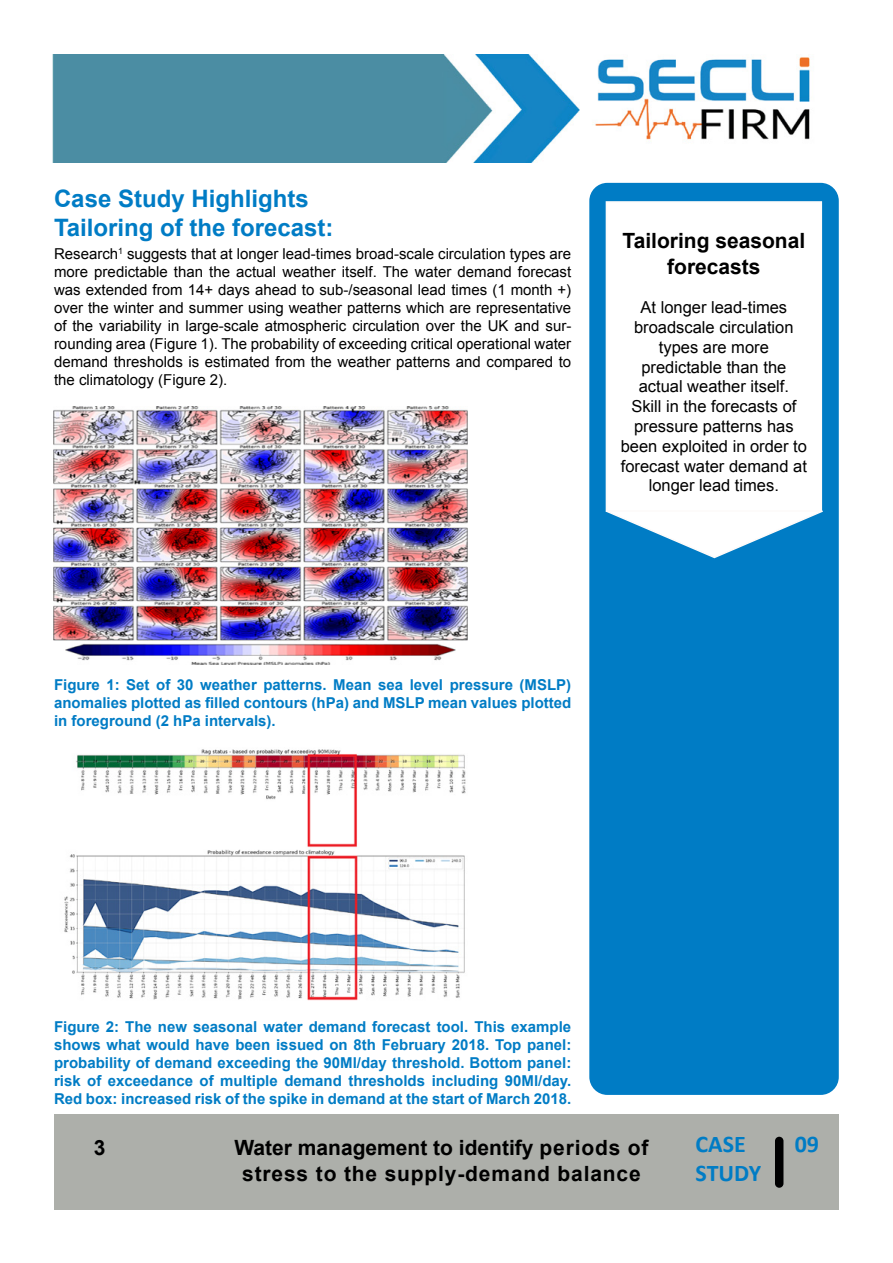
<style>
.page{position:relative;width:893px;height:1263px;background:#fff}
.page>*{position:absolute;margin:0;border:0;box-sizing:border-box;transform-origin:0 0}
.t1{font:700 24px/28.8px "Arial";color:#007cc5}
.t2{font:700 24px "Calibri";color:#007cc5}
.t3{font:700 21px/25.2px "Arial";letter-spacing:.04em;color:#000;text-align:center}
.t4{font:700 21px/25.2px "Arial";color:#000;text-align:center}
.t5{font:16.5px/19.8px "Arial";color:#000;text-align:center}
.t6{font:15px/18px "Arial";color:#000;text-align:justify}
.t7{font:700 15px/18px "Arial";color:#007cc5;text-align:justify}
</style>
<div class="page">
<div style="left:589px;top:183px;width:250px;height:912px;background:#007cc5;border-radius:18px"></div>
<div style="left:54px;top:1114px;width:785px;height:95px;background:#adafaa"></div>
<div style="left:775px;top:1137px;width:8px;height:51px;background:#000001;border-radius:4px"></div>
<img style="left:52px;top:54px;width:758px;height:109px">
<img style="left:54px;top:407px;width:414px;height:258px">
<img style="left:64px;top:749px;width:402px;height:251px">
<div style="left:606px;top:202px;width:215px;height:309px;background:#fff"></div>
<div style="left:606px;top:201px;width:216px;height:311px;border:2px solid #fdfbfa"></div>
<svg style="left:605px;top:510px;width:218px;height:49px"></svg>
<h1 class="t1" style="left:54px;top:185px;width:281px">Case Study Highlights<br>Tailoring of the forecast:</h1>
<p class="t6" style="left:54px;top:245px;width:519px">Research<sup>1</sup> suggests that at longer lead-times broad-scale circulation types are more predictable than the actual weather itself. The water demand forecast was extended from 14+ days ahead to sub-/seasonal lead times (1 month +) over the winter and summer using weather patterns which are representative of the variability in large-scale atmospheric circulation over the UK and sur&shy;rounding area (Figure 1). The probability of exceeding critical operational water demand thresholds is estimated from the weather patterns and compared to the climatology (Figure 2).</p>
<h2 class="t4" style="left:622px;top:229px;width:184px">Tailoring seasonal forecasts</h2>
<p class="t5" style="left:621px;top:298px;width:188px">At longer lead-times broadscale circulation types are more predictable than the actual weather itself.<br>Skill in the forecasts of pressure patterns has been exploited in order to forecast water demand at longer lead times.</p>
<p class="t7" style="left:54px;top:677px;width:519px">Figure 1: Set of 30 weather patterns. Mean sea level pressure (MSLP) anomalies plotted as filled contours (hPa) and MSLP mean values plotted in foreground (2 hPa intervals).</p>
<p class="t7" style="left:54px;top:1018px;width:519px">Figure 2: The new seasonal water demand forecast tool. This example shows what would have been issued on 8th February 2018. Top panel: probability of demand exceeding the 90Ml/day threshold. Bottom panel: risk of exceedance of multiple demand thresholds including 90Ml/day.<br>Red box: increased risk of the spike in demand at the start of March 2018.</p>
<h2 class="t4" style="left:94px;top:1136px;width:13px">3</h2>
<h2 class="t3" style="left:234px;top:1136px;width:415px">Water management to identify periods of stress to the supply-demand balance</h2>
<h1 class="t2" style="left:696px;top:1127px;width:52px">CASE</h1>
<h1 class="t2" style="left:795px;top:1127px;width:26px">09</h1>
<h1 class="t2" style="left:696px;top:1156px;width:67px">STUDY</h1>
</div>
